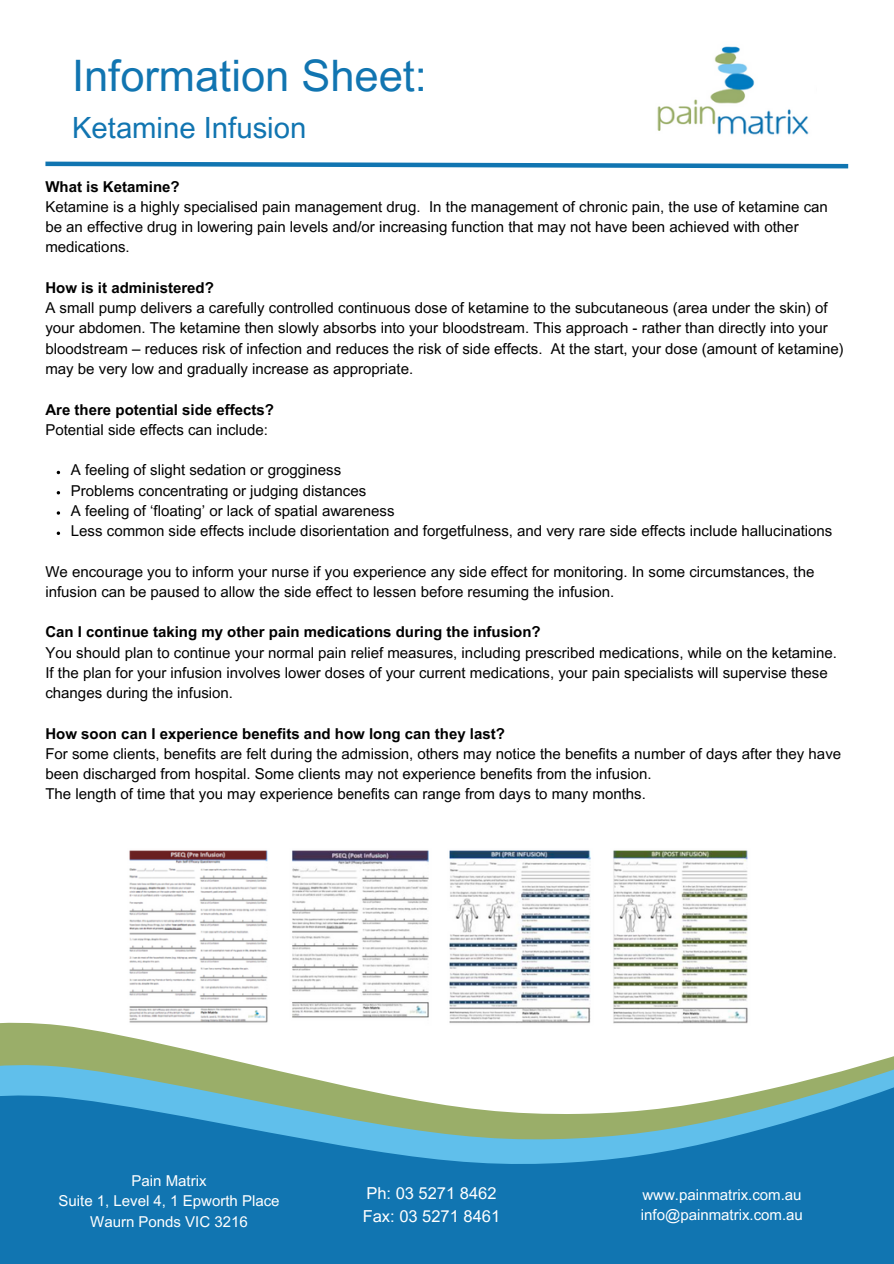
<style>
.page{position:relative;width:894px;height:1264px;background:#fff}
.page>*{position:absolute;margin:0;border:0;box-sizing:border-box;transform-origin:0 0}
.t1{font:43.35px "Arial MT Pro";color:#1175b1}
.t2{font:29.25px "Arial MT Pro";color:#1175b1}
.t3{font:16.5px "Arial MT Pro";color:#fff}
.t4{font:15px/20.2px "Arial MT Pro";color:#000}
.t5{font:700 15px "Arial MT Pro";color:#000}
.t6{font:15px "Arial MT Pro";color:#fff}
</style>
<div class="page">
<img style="left:129px;top:850px;width:619px;height:167px">
<svg style="left:0;top:1017px;width:748px;height:10px"></svg>
<svg style="left:0;top:1027px;width:170px;height:19px;fill:#9aae69"></svg>
<svg style="left:0;top:1046px;width:893px;height:217px;fill:#1175b1"></svg>
<svg style="left:57px;top:531px;width:3px;height:4px"></svg>
<svg style="left:45px;top:161px;width:804px;height:8px"></svg>
<img style="left:644px;top:46px;width:172px;height:116px">
<h1 class="t1" style="left:72px;top:59px;width:356px">Information Sheet:</h1>
<h2 class="t2" style="left:72px;top:117px;width:236px">Ketamine Infusion</h2>
<p class="t5" style="left:45px;top:181px;width:136px">What is Ketamine?</p>
<p class="t4" style="left:45px;top:198px;width:783px">Ketamine is a highly specialised pain management drug. In the management of chronic pain, the use of ketamine can be an effective drug in lowering pain levels and/or increasing function that may not have been achieved with other medications.</p>
<p class="t5" style="left:45px;top:282px;width:170px">How is it administered?</p>
<p class="t4" style="left:45px;top:300px;width:799px">A small pump delivers a carefully controlled continuous dose of ketamine to the subcutaneous (area under the skin) of your abdomen. The ketamine then slowly absorbs into your bloodstream. This approach - rather than directly into your bloodstream – reduces risk of infection and reduces the risk of side effects. At the start, your dose (amount of ketamine) may be very low and gradually increase as appropriate.</p>
<p class="t5" style="left:45px;top:403px;width:230px">Are there potential side effects?</p>
<p class="t4" style="left:45px;top:421px;width:224px">Potential side effects can include:</p>
<p class="t4" style="left:71px;top:462px;width:272px">A feeling of slight sedation or grogginess</p>
<p class="t4" style="left:71px;top:482px;width:297px">Problems concentrating or judging distances</p>
<p class="t4" style="left:71px;top:502px;width:325px">A feeling of ‘floating’ or lack of spatial awareness</p>
<p class="t4" style="left:71px;top:522px;width:762px">Less common side effects include disorientation and forgetfulness, and very rare side effects include hallucinations</p>
<p class="t4" style="left:45px;top:563px;width:770px">We encourage you to inform your nurse if you experience any side effect for monitoring. In some circumstances, the infusion can be paused to allow the side effect to lessen before resuming the infusion.</p>
<p class="t5" style="left:45px;top:626px;width:496px">Can I continue taking my other pain medications during the infusion?</p>
<p class="t4" style="left:45px;top:644px;width:792px">You should plan to continue your normal pain relief measures, including prescribed medications, while on the ketamine.<br>If the plan for your infusion involves lower doses of your current medications, your pain specialists will supervise these changes during the infusion.</p>
<p class="t5" style="left:45px;top:727px;width:461px">How soon can I experience benefits and how long can they last?</p>
<p class="t4" style="left:45px;top:745px;width:797px">For some clients, benefits are felt during the admission, others may notice the benefits a number of days after they have been discharged from hospital. Some clients may not experience benefits from the infusion.<br>The length of time that you may experience benefits can range from days to many months.</p>
<p class="t6" style="left:131px;top:1175px;width:76px">Pain Matrix</p>
<h2 class="t6" style="left:58px;top:1195px;width:222px">Suite 1, Level 4, 1 Epworth Place</h2>
<p class="t6" style="left:90px;top:1215px;width:159px">Waurn Ponds VIC 3216</p>
<p class="t3" style="left:366px;top:1187px;width:132px">Ph: 03 5271 8462</p>
<h2 class="t3" style="left:362px;top:1209px;width:139px">Fax: 03 5271 8461</h2>
<p class="t6" style="left:642px;top:1188px;width:161px">www.painmatrix.com.au</p>
<p class="t6" style="left:640px;top:1208px;width:163px">info@painmatrix.com.au</p>
</div>
